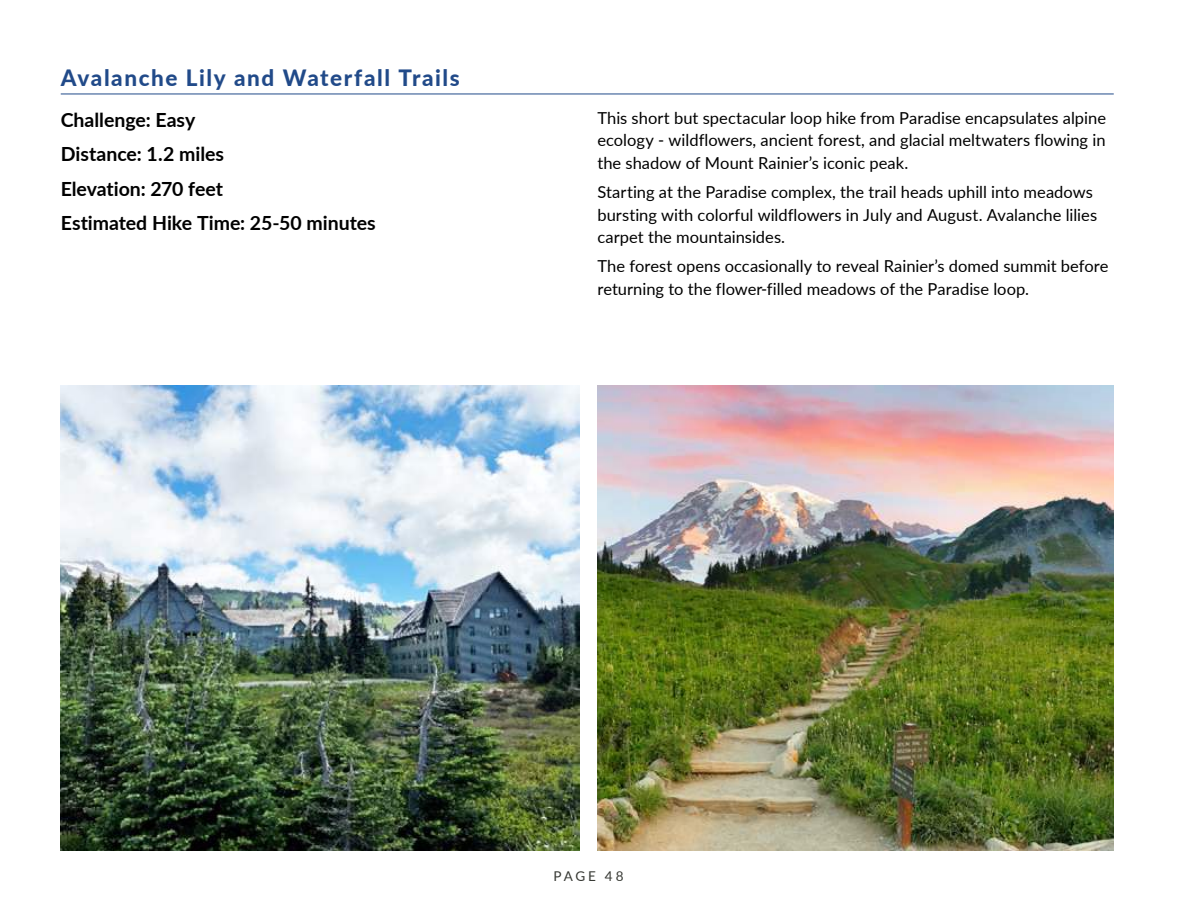
<style>
.page{position:relative;width:1188px;height:918px;background:#fff}
.page>*{position:absolute;margin:0;border:0;box-sizing:border-box;transform-origin:0 0}
.t1{font:800 22.5px "Lato";letter-spacing:.07em;color:#214a89}
.t2{font:700 19.5px/34.5px "Lato";color:#000}
.t3{font:16.5px/22.5px "Lato";color:#000}
.t4{font:13.5px "Lato";letter-spacing:.205em;color:#373934}
</style>
<div class="page">
<img style="left:61px;top:386px;width:518px;height:464px">
<hr style="left:61px;top:94px;width:1053px;height:1px;background:#214a89">
<img style="left:597px;top:386px;width:517px;height:464px">
<h1 class="t1" style="left:61px;top:69px;width:400px">Avalanche Lily and Waterfall Trails</h1>
<p class="t2" style="left:61px;top:104px;width:316px">Challenge: Easy<br>Distance: 1.2 miles<br>Elevation: 270 feet<br>Estimated Hike Time: 25-50 minutes</p>
<p class="t3" style="left:597px;top:107px;width:510px;text-align:justify">This short but spectacular loop hike from Paradise encapsulates alpine ecology - wildflowers, ancient forest, and glacial meltwaters flowing in the shadow of Mount Rainier’s iconic peak.</p>
<p class="t3" style="left:597px;top:182px;width:501px">Starting at the Paradise complex, the trail heads uphill into meadows bursting with colorful wildflowers in July and August. Avalanche lilies carpet the mountainsides.</p>
<p class="t3" style="left:597px;top:256px;width:513px">The forest opens occasionally to reveal Rainier’s domed summit before returning to the flower-filled meadows of the Paradise loop.</p>
<p class="t4" style="left:554px;top:870px;width:72px">PAGE 48</p>
</div>
